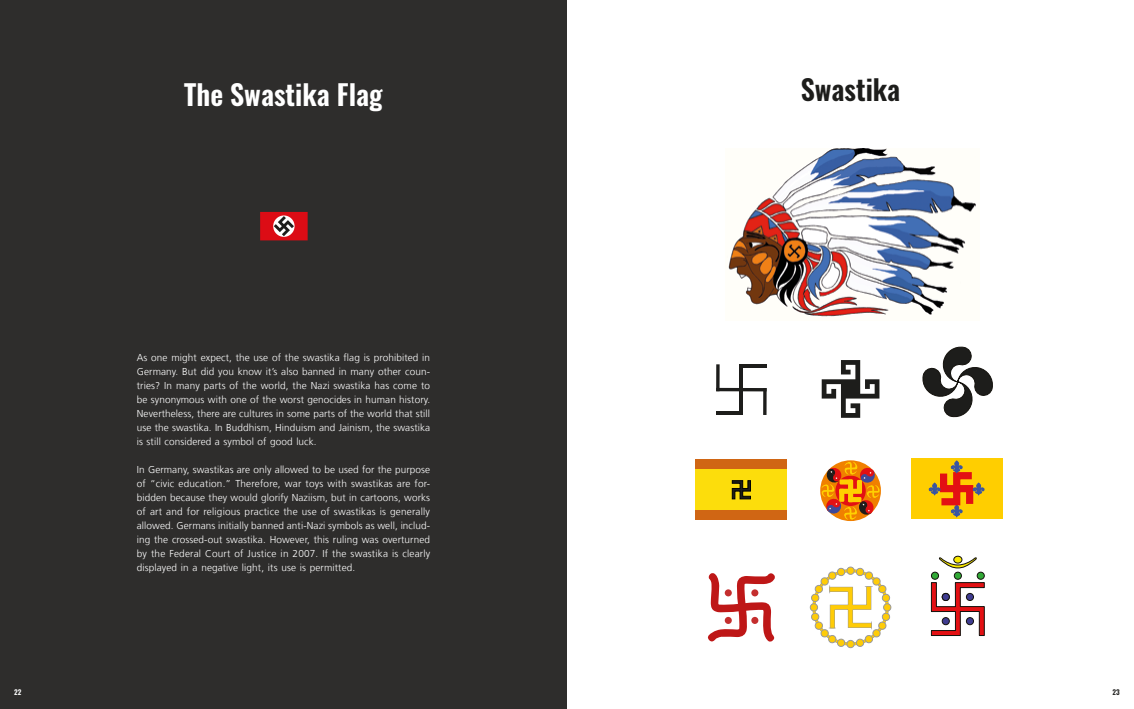
<style>
.page{position:relative;width:1134px;height:709px;background:#fff}
.page>*{position:absolute;margin:0;border:0;box-sizing:border-box;transform-origin:0 0}
.t1{font:600 28px "Oswald";color:#fff}
.t2{font:600 28px "Oswald";color:#1d1d1b}
.t3{font:300 10px/14px "Frutiger LT Com";letter-spacing:.01em;color:#fff;text-align:justify}
.t4{font:600 7px "Oswald";color:#1d1d1b}
.t5{font:600 7px "Oswald";color:#fff}
</style>
<div class="page">
<div style="left:0;top:0;width:567px;height:709px;background:#2e2d2c"></div>
<svg style="left:260px;top:212px;width:48px;height:28px"></svg>
<div style="left:883px;top:603px;width:8px;height:8px;border:1px solid #9a9999;border-radius:50%"></div>
<div style="left:847px;top:567px;width:7px;height:7px;border:1px solid #9a9999;border-radius:50%"></div>
<div style="left:810px;top:603px;width:8px;height:8px;border:1px solid #9a9999;border-radius:50%"></div>
<div style="left:847px;top:640px;width:7px;height:8px;border:1px solid #9a9999;border-radius:50%"></div>
<svg style="left:811px;top:568px;width:79px;height:79px"></svg>
<div style="left:696px;top:459px;width:91px;height:61px;background:#d06614"></div>
<div style="left:696px;top:469px;width:91px;height:41px;background:#fcdd0c"></div>
<svg style="left:732px;top:480px;width:18px;height:19px"></svg>
<svg style="left:708px;top:573px;width:67px;height:69px"></svg>
<div style="left:725px;top:589px;width:7px;height:7px;background:#c42e2e;border-radius:50%"></div>
<div style="left:725px;top:617px;width:7px;height:7px;background:#c42e2e;border-radius:50%"></div>
<div style="left:751px;top:589px;width:7px;height:7px;background:#c42e2e;border-radius:50%"></div>
<div style="left:751px;top:617px;width:7px;height:7px;background:#c42e2e;border-radius:50%"></div>
<svg style="left:931px;top:582px;width:53px;height:53px"></svg>
<svg style="left:939px;top:556px;width:38px;height:12px"></svg>
<div style="left:931px;top:572px;width:7px;height:7px;background:#31a936;border-radius:4px"></div>
<div style="left:931px;top:572px;width:8px;height:7px;border:1px solid #13110c;border-radius:4px"></div>
<div style="left:977px;top:572px;width:7px;height:7px;background:#31a936;border-radius:4px"></div>
<div style="left:977px;top:572px;width:7px;height:7px;border:1px solid #13110c;border-radius:4px"></div>
<div style="left:954px;top:572px;width:7px;height:7px;background:#31a936;border-radius:4px"></div>
<div style="left:954px;top:572px;width:7px;height:7px;border:1px solid #13110c;border-radius:4px"></div>
<div style="left:942px;top:593px;width:7px;height:7px;background:#3f3c90;border-radius:4px"></div>
<div style="left:942px;top:593px;width:7px;height:7px;border:1px solid #13110c;border-radius:4px"></div>
<div style="left:966px;top:617px;width:7px;height:7px;background:#3f3c90;border-radius:4px"></div>
<div style="left:966px;top:617px;width:8px;height:8px;border:1px solid #13110c;border-radius:4px"></div>
<div style="left:942px;top:617px;width:7px;height:7px;background:#3f3c90;border-radius:4px"></div>
<div style="left:942px;top:617px;width:7px;height:8px;border:1px solid #13110c;border-radius:4px"></div>
<div style="left:966px;top:593px;width:7px;height:7px;background:#3f3c90;border-radius:4px"></div>
<div style="left:966px;top:593px;width:8px;height:7px;border:1px solid #13110c;border-radius:4px"></div>
<svg style="left:821px;top:461px;width:59px;height:59px"></svg>
<hr style="left:740px;top:364px;width:3px;height:51px;background:#1d1d1b">
<hr style="left:740px;top:364px;width:27px;height:4px;background:#1d1d1b">
<hr style="left:716px;top:411px;width:27px;height:4px;background:#1d1d1b">
<hr style="left:716px;top:388px;width:51px;height:3px;background:#1d1d1b">
<svg style="left:763px;top:388px;width:4px;height:27px"></svg>
<svg style="left:716px;top:364px;width:4px;height:24px"></svg>
<svg style="left:822px;top:360px;width:57px;height:58px"></svg>
<svg style="left:922px;top:346px;width:71px;height:72px"></svg>
<img style="left:728px;top:149px;width:248px;height:168px">
<div style="left:911px;top:458px;width:91px;height:61px;background:#ffce00"></div>
<svg style="left:928px;top:460px;width:57px;height:58px"></svg>
<p class="t5" style="left:14px;top:687px;width:9px">22</p>
<h1 class="t1" style="left:184px;top:75px;width:200px">The Swastika Flag</h1>
<h1 class="t2" style="left:801px;top:70px;width:101px">Swastika</h1>
<p class="t3" style="left:137px;top:351px;width:295px">As one might expect, the use of the swastika flag is prohibited in Germany. But did you know it’s also banned in many other coun&shy;tries? In many parts of the world, the Nazi swastika has come to be synonymous with one of the worst genocides in human history.<br>Nevertheless, there are cultures in some parts of the world that still use the swastika. In Buddhism, Hinduism and Jainism, the swastika is still considered a symbol of good luck.</p>
<p class="t3" style="left:137px;top:463px;width:295px">In Germany, swastikas are only allowed to be used for the purpose of “civic education.” Therefore, war toys with swastikas are for&shy;bidden because they would glorify Naziism, but in cartoons, works of art and for religious practice the use of swastikas is generally allowed. Germans initially banned anti-Nazi symbols as well, includ&shy;ing the crossed-out swastika. However, this ruling was overturned by the Federal Court of Justice in 2007. If the swastika is clearly displayed in a negative light, its use is permitted.</p>
<p class="t4" style="left:1112px;top:687px;width:9px">23</p>
</div>
